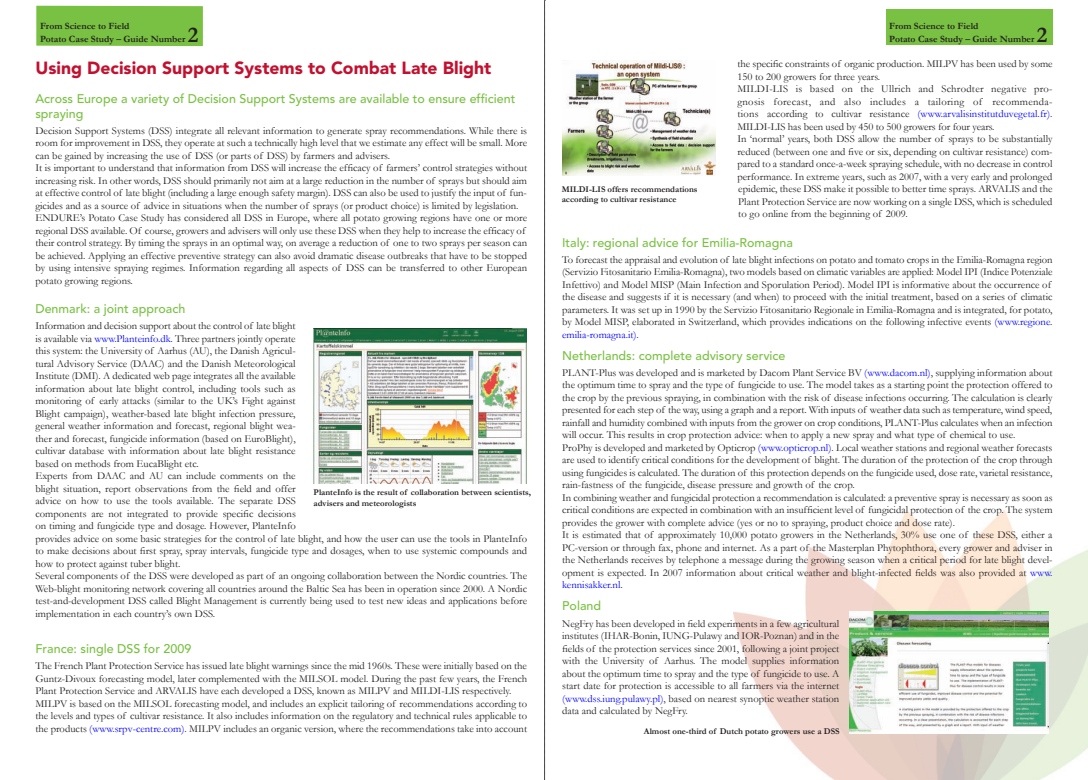
<style>
.page{position:relative;width:1088px;height:780px;background:#fff}
.page>*{position:absolute;margin:0;border:0;box-sizing:border-box;transform-origin:0 0}
.t1{font:700 22.5px "Garamond";color:#231f20}
.t2{font:900 17.5px "Avenir";color:#c3102f}
.t3{font:500 12.5px/15px "Avenir";color:#79c142}
.t4{font:10.62px/12.5px "Garamond";color:#231f20}
.t5{font:700 9.62px/12.8px "Garamond";color:#231f20}
.t6{font:700 8.75px/10.5px "Garamond";color:#231f20}
.s1{color:#00f}
</style>
<div class="page">
<svg style="left:544px;top:0;width:2px;height:780px"></svg>
<img style="left:733px;top:510px;width:355px;height:270px">
<img style="left:314px;top:328px;width:212px;height:155px">
<img style="left:562px;top:61px;width:153px;height:115px">
<img style="left:850px;top:611px;width:198px;height:122px">
<div style="left:36px;top:6px;width:167px;height:40px;background:#79c142"></div>
<div style="left:887px;top:10px;width:166px;height:35px;background:#79c142"></div>
<p class="t5" style="left:40px;top:19px;width:147px">From Science to Field<br>Potato Case Study – Guide Number</p>
<h1 class="t1" style="left:188px;top:21px;width:12px">2</h1>
<p class="t5" style="left:889px;top:19px;width:147px">From Science to Field<br>Potato Case Study – Guide Number</p>
<h1 class="t1" style="left:1037px;top:21px;width:12px">2</h1>
<h2 class="t2" style="left:35px;top:57px;width:457px">Using Decision Support Systems to Combat Late Blight</h2>
<p class="t3" style="left:35px;top:91px;width:481px">Across Europe a variety of Decision Support Systems are available to ensure efficient spraying</p>
<p class="t4" style="left:35px;top:124px;width:493px">Decision Support Systems (DSS) integrate all relevant information to generate spray recommendations. While there is room for improvement in DSS, they operate at such a technically high level that we estimate any effect will be small. More can be gained by increasing the use of DSS (or parts of DSS) by farmers and advisers.<br>It is important to understand that information from DSS will increase the efficacy of farmers’ control strategies without increasing risk. In other words, DSS should primarily not aim at a large reduction in the number of sprays but should aim at effective control of late blight (including a large enough safety margin). DSS can also be used to justify the input of fun&shy;gicides and as a source of advice in situations when the number of sprays (or product choice) is limited by legislation.<br>ENDURE’s Potato Case Study has considered all DSS in Europe, where all potato growing regions have one or more regional DSS available. Of course, growers and advisers will only use these DSS when they help to increase the efficacy of their control strategy. By timing the sprays in an optimal way, on average a reduction of one to two sprays per season can be achieved. Applying an effective preventive strategy can also avoid dramatic disease outbreaks that have to be stopped by using intensive spraying regimes. Information regarding all aspects of DSS can be transferred to other European potato growing regions.</p>
<p class="t3" style="left:35px;top:301px;width:151px">Denmark: a joint approach</p>
<p class="t4" style="left:35px;top:319px;width:493px">Information and decision support about the control of late blight<br>is available via <span class="s1">www.Planteinfo.dk.</span> Three partners jointly operate<br>this system: the University of Aarhus (AU), the Danish Agricul-<br>tural Advisory Service (DAAC) and the Danish Meteorological<br>Institute (DMI). A dedicated web page integrates all the available<br>information about late blight control, including tools such as<br>monitoring of early attacks (similar to the UK’s Fight against<br>Blight campaign), weather-based late blight infection pressure,<br>general weather information and forecast, regional blight wea-<br>ther and forecast, fungicide information (based on EuroBlight),<br>cultivar database with information about late blight resistance<br>based on methods from EucaBlight etc.<br>Experts from DAAC and AU can include comments on the<br>blight situation, report observations from the field and offer<br>advice on how to use the tools available. The separate DSS<br>components are not integrated to provide specific decisions<br>on timing and fungicide type and dosage. However, PlanteInfo<br>provides advice on some basic strategies for the control of late blight, and how the user can use the tools in PlanteInfo to make decisions about first spray, spray intervals, fungicide type and dosages, when to use systemic compounds and how to protect against tuber blight.<br>Several components of the DSS were developed as part of an ongoing collaboration between the Nordic countries. The Web-blight monitoring network covering all countries around the Baltic Sea has been in operation since 2000. A Nordic test-and-development DSS called Blight Management is currently being used to test new ideas and applications before implementation in each country’s own DSS.</p>
<p class="t3" style="left:35px;top:641px;width:157px">France: single DSS for 2009</p>
<p class="t4" style="left:35px;top:659px;width:493px">The French Plant Protection Service has issued late blight warnings since the mid 1960s. These were initially based on the Guntz-Divoux forecasting model, later complemented with the MILSOL model. During the past few years, the French Plant Protection Service and ARVALIS have each developed a DSS, known as MILPV and MILDI-LIS respectively.<br>MILPV is based on the MILSOL forecasting model, and includes an explicit tailoring of recommendations according to the levels and types of cultivar resistance. It also includes information on the regulatory and technical rules applicable to the products <span class="s1">(www.srpv-centre.com).</span> MILPV includes an organic version, where the recommendations take into account</p>
<p class="t6" style="left:314px;top:487px;width:219px">PlanteInfo is the result of collaboration between scientists, advisers and meteorologists</p>
<p class="t4" style="left:737px;top:57px;width:317px">the specific constraints of organic production. MILPV has been used by some 150 to 200 growers for three years.<br>MILDI-LIS is based on the Ullrich and Schrodter negative pro&shy;gnosis forecast, and also includes a tailoring of recommenda&shy;tions according to cultivar resistance <span class="s1">(www.arvalisinstitutduvegetal.fr)</span>.<br>MILDI-LIS has been used by 450 to 500 growers for four years.<br>In ‘normal’ years, both DSS allow the number of sprays to be substantially reduced (between one and five or six, depending on cultivar resistance) com&shy;pared to a standard once-a-week spraying schedule, with no decrease in control performance. In extreme years, such as 2007, with a very early and prolonged epidemic, these DSS make it possible to better time sprays. ARVALIS and the Plant Protection Service are now working on a single DSS, which is scheduled to go online from the beginning of 2009.</p>
<p class="t3" style="left:562px;top:235px;width:232px">Italy: regional advice for Emilia-Romagna</p>
<p class="t4" style="left:562px;top:253px;width:492px">To forecast the appraisal and evolution of late blight infections on potato and tomato crops in the Emilia-Romagna region (Servizio Fitosanitario Emilia-Romagna), two models based on climatic variables are applied: Model IPI (Indice Potenziale Infettivo) and Model MISP (Main Infection and Sporulation Period). Model IPI is informative about the occurrence of the disease and suggests if it is necessary (and when) to proceed with the initial treatment, based on a series of climatic parameters. It was set up in 1990 by the Servizio Fitosanitario Regionale in Emilia-Romagna and is integrated, for potato, by Model MISP, elaborated in Switzerland, which provides indications on the following infective events <span class="s1">(www.regione. emilia-romagna.it).</span></p>
<p class="t3" style="left:562px;top:348px;width:225px">Netherlands: complete advisory service</p>
<p class="t4" style="left:562px;top:366px;width:492px">PLANT-Plus was developed and is marketed by Dacom Plant Service BV <span class="s1">(www.dacom.nl)</span>, supplying information about the optimum time to spray and the type of fungicide to use. The model takes as a starting point the protection offered to the crop by the previous spraying, in combination with the risk of disease infections occurring. The calculation is clearly presented for each step of the way, using a graph and a report. With inputs of weather data such as temperature, wind speed, rainfall and humidity combined with inputs from the grower on crop conditions, PLANT-Plus calculates when an infection will occur. This results in crop protection advice: when to apply a new spray and what type of chemical to use.<br>ProPhy is developed and marketed by Opticrop <span class="s1">(www.opticrop.nl)</span>. Local weather stations and regional weather forecasts are used to identify critical conditions for the development of blight. The duration of the protection of the crop through using fungicides is calculated. The duration of this protection depends on the fungicide used, dose rate, varietal resistance, rain-fastness of the fungicide, disease pressure and growth of the crop.<br>In combining weather and fungicidal protection a recommendation is calculated: a preventive spray is necessary as soon as critical conditions are expected in combination with an insufficient level of fungicidal protection of the crop. The system provides the grower with complete advice (yes or no to spraying, product choice and dose rate).<br>It is estimated that of approximately 10,000 potato growers in the Netherlands, 30% use one of these DSS, either a PC-version or through fax, phone and internet. As a part of the Masterplan Phytophthora, every grower and adviser in the Netherlands receives by telephone a message during the growing season when a critical period for late blight devel&shy;opment is expected. In 2007 information about critical weather and blight-infected fields was also provided at <span class="s1">www. kennisakker.nl.</span></p>
<p class="t3" style="left:562px;top:599px;width:40px">Poland</p>
<p class="t4" style="left:562px;top:616px;width:279px;text-align:justify">NegFry has been developed in field experiments in a few agricultural institutes (IHAR-Bonin, IUNG-Pulawy and IOR-Poznan) and in the fields of the protection services since 2001, following a joint project with the University of Aarhus. The model supplies information about the optimum time to spray and the type of fungicide to use. A start date for protection is accessible to all farmers via the internet <span class="s1">(www.dss.iung.pulawy.pl)</span>, based on nearest synoptic weather station data and calculated by NegFry.</p>
<p class="t6" style="left:562px;top:184px;width:137px">MILDI-LIS offers recommendations according to cultivar resistance</p>
<p class="t6" style="left:644px;top:725px;width:197px">Almost one-third of Dutch potato growers use a DSS</p>
</div>
